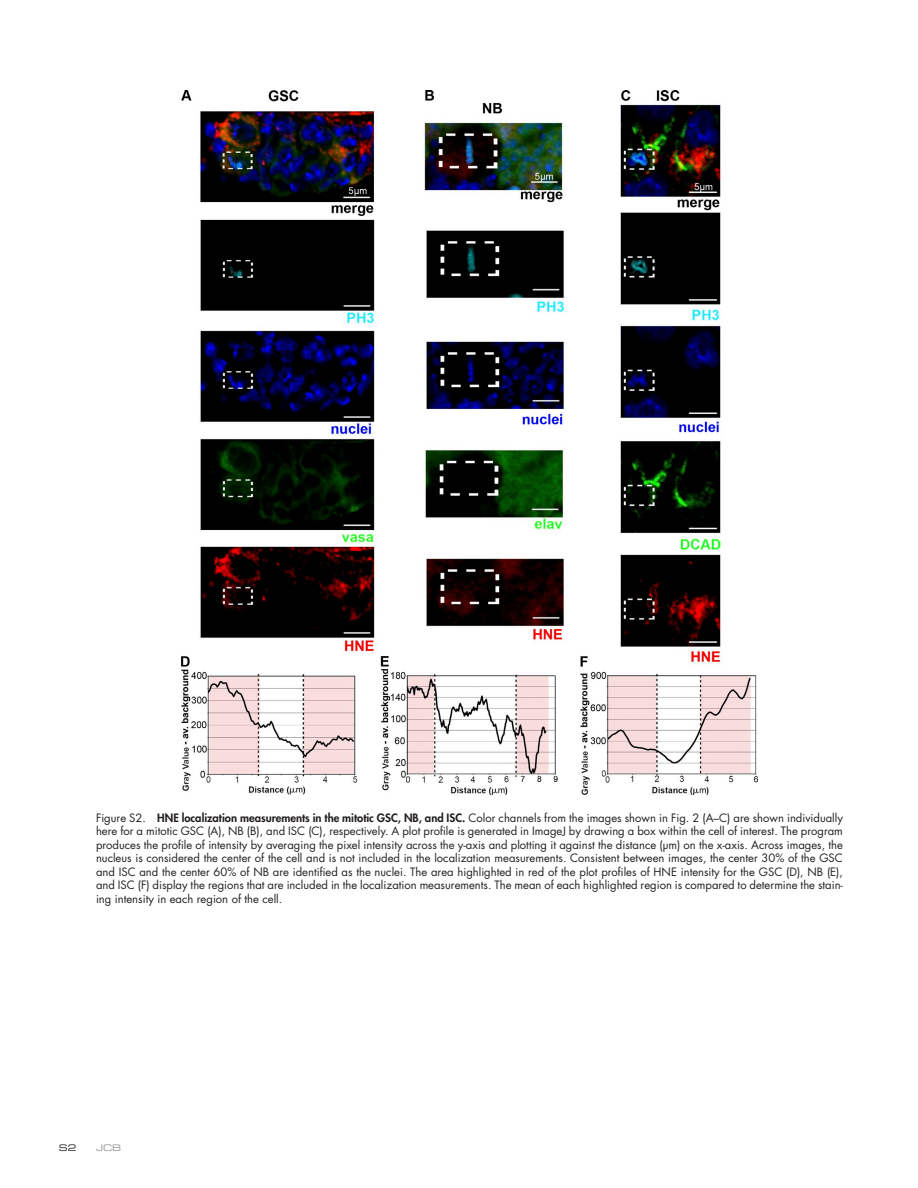
<style>
.page{position:relative;width:918px;height:1188px;background:#fff}
.page>*{position:absolute;margin:0;border:0;box-sizing:border-box;transform-origin:0 0}
.t1{font:11.25px/13.5px "Futura Std";color:#231f20;text-align:justify}
.t2{font:9px "Eurostile LT Std Ex 2";color:#949698}
.t3{font:9px "Eurostile LT Std Ex 2";color:#231f20}
.s1{font-weight:800}
</style>
<div class="page">
<img style="left:182px;top:90px;width:575px;height:705px">
<p class="t1" style="left:96px;top:811px;width:749px">Figure S2. <span class="s1">HNE localization measurements in the mitotic GSC, NB, and ISC.</span> Color channels from the images shown in Fig. 2 (A–C) are shown individually here for a mitotic GSC (A), NB (B), and ISC (C), respectively. A plot profile is generated in ImageJ by drawing a box within the cell of interest. The program produces the profile of intensity by averaging the pixel intensity across the y-axis and plotting it against the distance (µm) on the x-axis. Across images, the nucleus is considered the center of the cell and is not included in the localization measurements. Consistent between images, the center 30% of the GSC and ISC and the center 60% of NB are identified as the nuclei. The area highlighted in red of the plot profiles of HNE intensity for the GSC (D), NB (E), and ISC (F) display the regions that are included in the localization measurements. The mean of each highlighted region is compared to determine the stain&shy;ing intensity in each region of the cell.</p>
<p class="t3" style="left:59px;top:1142px;width:19px">S2</p>
<p class="t2" style="left:96px;top:1142px;width:27px">JCB</p>
</div>
